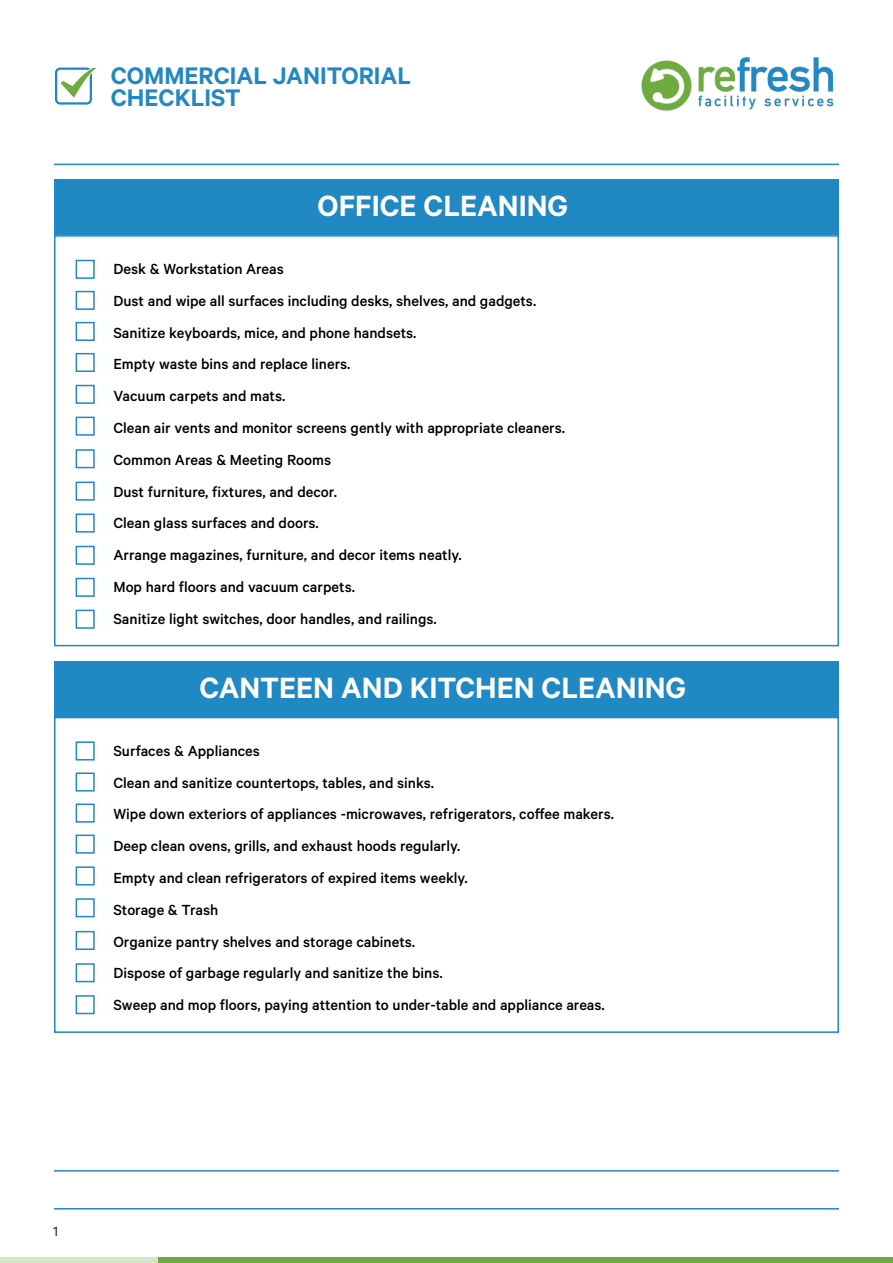
<style>
.page{position:relative;width:893px;height:1263px;background:#fff}
.page>*{position:absolute;margin:0;border:0;box-sizing:border-box;transform-origin:0 0}
.t1{font:600 33px "Calibre";color:#fff}
.t2{font:600 27px/21.6px "Calibre";color:#2088c3}
.t3{font:500 16.5px "Calibre";color:#000}
.t4{font:15px "Calibre";color:#231f20}
</style>
<div class="page">
<div style="left:0;top:1257px;width:735px;height:6px;background:#d5e6c8"></div>
<div style="left:158px;top:1257px;width:735px;height:6px;background:#6eab41"></div>
<img style="left:641px;top:57px;width:193px;height:54px">
<svg style="left:55px;top:68px;width:41px;height:37px"></svg>
<div style="left:76px;top:260px;width:19px;height:19px;border:2px solid #2088c3"></div>
<div style="left:76px;top:741px;width:19px;height:19px;border:2px solid #2088c3"></div>
<div style="left:76px;top:291px;width:19px;height:19px;border:2px solid #2088c3"></div>
<div style="left:76px;top:772px;width:19px;height:19px;border:2px solid #2088c3"></div>
<div style="left:76px;top:322px;width:19px;height:19px;border:2px solid #2088c3"></div>
<div style="left:76px;top:803px;width:19px;height:20px;border:2px solid #2088c3"></div>
<div style="left:76px;top:353px;width:19px;height:19px;border:2px solid #2088c3"></div>
<div style="left:76px;top:834px;width:19px;height:20px;border:2px solid #2088c3"></div>
<div style="left:76px;top:385px;width:19px;height:19px;border:2px solid #2088c3"></div>
<div style="left:76px;top:866px;width:19px;height:19px;border:2px solid #2088c3"></div>
<div style="left:76px;top:417px;width:19px;height:19px;border:2px solid #2088c3"></div>
<div style="left:76px;top:898px;width:19px;height:19px;border:2px solid #2088c3"></div>
<div style="left:76px;top:449px;width:19px;height:19px;border:2px solid #2088c3"></div>
<div style="left:76px;top:931px;width:19px;height:19px;border:2px solid #2088c3"></div>
<div style="left:76px;top:482px;width:19px;height:19px;border:2px solid #2088c3"></div>
<div style="left:76px;top:963px;width:19px;height:19px;border:2px solid #2088c3"></div>
<div style="left:76px;top:513px;width:19px;height:20px;border:2px solid #2088c3"></div>
<div style="left:76px;top:995px;width:19px;height:19px;border:2px solid #2088c3"></div>
<div style="left:76px;top:546px;width:19px;height:19px;border:2px solid #2088c3"></div>
<div style="left:76px;top:578px;width:19px;height:19px;border:2px solid #2088c3"></div>
<div style="left:76px;top:610px;width:19px;height:19px;border:2px solid #2088c3"></div>
<div style="left:54px;top:180px;width:785px;height:55px;background:#2088c3"></div>
<div style="left:54px;top:661px;width:785px;height:56px;background:#2088c3"></div>
<div style="left:54px;top:235px;width:785px;height:411px;border:2px solid #2088c3"></div>
<div style="left:54px;top:717px;width:785px;height:316px;border:2px solid #2088c3"></div>
<hr style="left:54px;top:1208px;width:785px;height:1px;background:#2088c3">
<hr style="left:54px;top:164px;width:785px;height:1px;background:#2088c3">
<hr style="left:54px;top:1170px;width:785px;height:1px;background:#2088c3">
<h2 class="t2" style="left:111px;top:64px;width:302px">COMMERCIAL JANITORIAL<br>CHECKLIST</h2>
<p class="t1" style="left:318px;top:186px;width:252px">OFFICE CLEANING</p>
<p class="t3" style="left:113px;top:259px;width:172px">Desk &amp; Workstation Areas</p>
<p class="t3" style="left:113px;top:291px;width:424px">Dust and wipe all surfaces including desks, shelves, and gadgets.</p>
<p class="t3" style="left:113px;top:323px;width:305px">Sanitize keyboards, mice, and phone handsets.</p>
<p class="t3" style="left:113px;top:355px;width:239px">Empty waste bins and replace liners.</p>
<p class="t3" style="left:113px;top:386px;width:174px">Vacuum carpets and mats.</p>
<p class="t3" style="left:113px;top:418px;width:453px">Clean air vents and monitor screens gently with appropriate cleaners.</p>
<p class="t3" style="left:113px;top:450px;width:219px">Common Areas &amp; Meeting Rooms</p>
<p class="t3" style="left:113px;top:482px;width:225px">Dust furniture, fixtures, and decor.</p>
<p class="t3" style="left:113px;top:514px;width:207px">Clean glass surfaces and doors.</p>
<p class="t3" style="left:113px;top:545px;width:350px">Arrange magazines, furniture, and decor items neatly.</p>
<p class="t3" style="left:113px;top:577px;width:243px">Mop hard floors and vacuum carpets.</p>
<p class="t3" style="left:113px;top:609px;width:325px">Sanitize light switches, door handles, and railings.</p>
<p class="t1" style="left:200px;top:668px;width:488px">CANTEEN AND KITCHEN CLEANING</p>
<p class="t3" style="left:113px;top:741px;width:148px">Surfaces &amp; Appliances</p>
<p class="t3" style="left:113px;top:773px;width:322px">Clean and sanitize countertops, tables, and sinks.</p>
<p class="t3" style="left:113px;top:804px;width:502px">Wipe down exteriors of appliances -microwaves, refrigerators, coffee makers.</p>
<p class="t3" style="left:113px;top:836px;width:349px">Deep clean ovens, grills, and exhaust hoods regularly.</p>
<p class="t3" style="left:113px;top:868px;width:356px">Empty and clean refrigerators of expired items weekly.</p>
<p class="t3" style="left:113px;top:900px;width:106px">Storage &amp; Trash</p>
<p class="t3" style="left:113px;top:932px;width:303px">Organize pantry shelves and storage cabinets.</p>
<p class="t3" style="left:113px;top:963px;width:331px">Dispose of garbage regularly and sanitize the bins.</p>
<p class="t3" style="left:113px;top:995px;width:493px">Sweep and mop floors, paying attention to under-table and appliance areas.</p>
<p class="t4" style="left:53px;top:1223px;width:6px">1</p>
</div>
